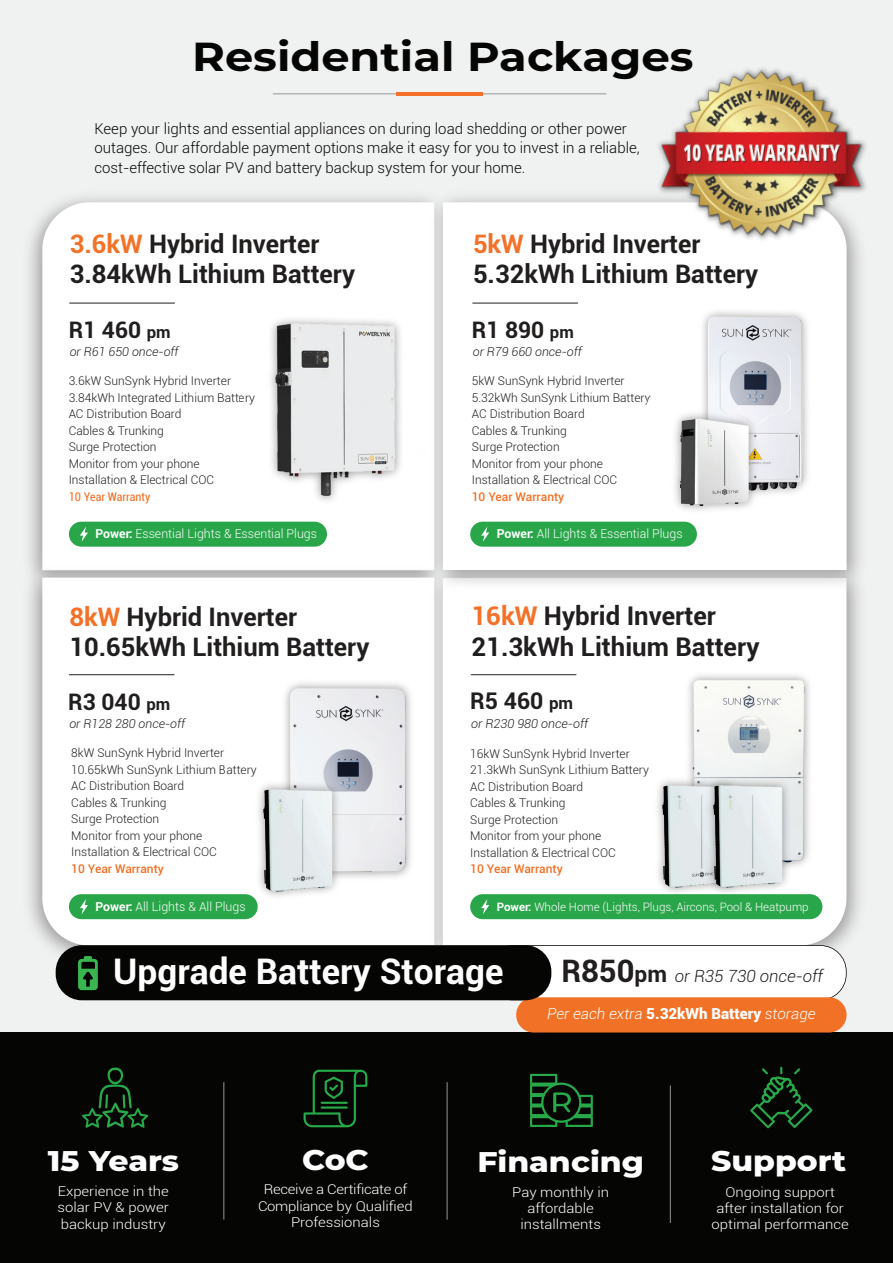
<style>
.page{position:relative;width:893px;height:1263px;background:#f0f1f1}
.page>*{position:absolute;margin:0;border:0;box-sizing:border-box;transform-origin:0 0}
.t1{font:700 40.5px "Montserrat";color:#050504;scale:1.1 1}
.t2{font:700 35.25px "Roboto";color:#fff}
.t3{font:800 28.5px "Montserrat";color:#fff;scale:1.1 1}
.t4{font:700 25.8px/30.3px "Roboto";color:#211e1e}
.t5{font:700 25.5px/30px "Roboto";color:#211e1e}
.t6{font:700 22.95px "Roboto";color:#211e1e}
.t7{font:700 22.8px "Roboto";color:#211e1e}
.t8{font:italic 300 16.8px "Roboto";color:#211e1e}
.t9{font:italic 300 15.15px "Roboto";color:#fff}
.t10{font:300 15px/19.5px "Roboto";color:#050504}
.t11{font:300 13.5px/16.2px "Roboto";color:#fff;text-align:center;scale:1.1 1}
.t12{font:300 13.5px/16.2px "Roboto";letter-spacing:-.02em;color:#fff;text-align:center;scale:1.1 1}
.t13{font:italic 300 12.45px "Roboto";color:#211e1e}
.t14{font:300 12.3px "Roboto";color:#fff}
.t15{font:italic 300 12.3px "Roboto";color:#211e1e}
.t16{font:300 12px/16.5px "Roboto";color:#211e1e}
.t17{font:500 12px "Roboto";color:#f17127}
.t18{font:condensed 12px "Roboto";color:#f17127}
.t19{font:300 11.55px "Roboto";color:#fff}
.s1{color:#f27228}
.s2{font-size:16.65px}
.s3{font-weight:700}
.s4{color:#f37128}
.s5{font-size:16.8px}
.s6{font-weight:700;font-style:normal;font-size:31.05px}
.s7{font-weight:700;font-style:normal;font-size:22.8px}
.s8{font-weight:900;font-style:normal}
</style>
<div class="page">
<div style="left:42px;top:202px;width:383px;height:357px;background:#fff"></div>
<hr style="left:70px;top:303px;width:104px;height:1px;background:#211e1e">
<img style="left:25px;top:559px;width:400px;height:413px">
<div style="left:42px;top:578px;width:383px;height:367px;background:#fff"></div>
<img style="left:425px;top:597px;width:435px;height:348px">
<div style="left:443px;top:597px;width:403px;height:348px;background:#fff"></div>
<img style="left:425px;top:193px;width:435px;height:404px">
<div style="left:443px;top:202px;width:404px;height:368px;background:#fff"></div>
<hr style="left:69px;top:674px;width:105px;height:1px;background:#211e1e">
<div style="left:271px;top:667px;width:152px;height:228px;background:#fff"></div>
<img style="left:284px;top:680px;width:126px;height:202px">
<img style="left:223px;top:767px;width:148px;height:148px">
<img style="left:236px;top:780px;width:122px;height:122px">
<hr style="left:471px;top:674px;width:105px;height:1px;background:#211e1e">
<div style="left:661px;top:660px;width:174px;height:223px;background:#fff"></div>
<img style="left:675px;top:673px;width:147px;height:89px">
<div style="left:623px;top:762px;width:51px;height:132px;background:#fff"></div>
<img style="left:636px;top:775px;width:38px;height:119px">
<img style="left:674px;top:762px;width:148px;height:141px">
<img style="left:687px;top:775px;width:122px;height:119px">
<hr style="left:473px;top:303px;width:105px;height:1px;background:#211e1e">
<div style="left:681px;top:294px;width:151px;height:221px;background:#fff"></div>
<img style="left:694px;top:307px;width:125px;height:194px">
<img style="left:647px;top:397px;width:134px;height:129px">
<img style="left:660px;top:410px;width:108px;height:103px">
<div style="left:240px;top:303px;width:193px;height:212px;background:#fff"></div>
<img style="left:253px;top:316px;width:167px;height:186px">
<div style="left:530px;top:945px;width:317px;height:52px;background:#fff"></div>
<hr style="left:273px;top:93px;width:333px;height:1px;background:#969696">
<hr style="left:396px;top:92px;width:87px;height:3px;background:#f37128">
<div style="left:0;top:1032px;width:893px;height:231px;background:#050504"></div>
<hr style="left:223px;top:1082px;width:1px;height:137px;background:#969696">
<hr style="left:447px;top:1082px;width:1px;height:137px;background:#969696">
<hr style="left:670px;top:1085px;width:1px;height:138px;background:#969696">
<img style="left:646px;top:193px;width:214px;height:61px">
<img style="left:654px;top:68px;width:212px;height:178px">
<div style="left:516px;top:997px;width:331px;height:35px;background:#f17127;border-radius:18px"></div>
<svg style="left:82px;top:1067px;width:67px;height:61px"></svg>
<svg style="left:303px;top:1070px;width:64px;height:57px"></svg>
<svg style="left:530px;top:1074px;width:63px;height:53px"></svg>
<svg style="left:750px;top:1067px;width:63px;height:61px"></svg>
<div style="left:69px;top:522px;width:258px;height:25px;background:#29a649;border-radius:12px"></div>
<svg style="left:80px;top:527px;width:8px;height:15px"></svg>
<div style="left:69px;top:894px;width:189px;height:25px;background:#29a649;border-radius:12px"></div>
<svg style="left:80px;top:899px;width:8px;height:15px"></svg>
<div style="left:470px;top:894px;width:352px;height:25px;background:#29a649;border-radius:12px"></div>
<svg style="left:481px;top:899px;width:8px;height:15px"></svg>
<div style="left:470px;top:522px;width:227px;height:25px;background:#29a649;border-radius:12px"></div>
<svg style="left:481px;top:526px;width:8px;height:16px"></svg>
<div style="left:56px;top:945px;width:495px;height:55px;background:#050504;border-radius:26px"></div>
<svg style="left:78px;top:956px;width:20px;height:34px"></svg>
<h1 class="t1" style="left:192px;top:27px;width:457px">Residential Packages</h1>
<p class="t10" style="left:95px;top:118px;width:547px">Keep your lights and essential appliances on during load shedding or other power outages. Our affordable payment options make it easy for you to invest in a reliable, cost-effective solar PV and battery backup system for your home.</p>
<h3 class="t5" style="left:70px;top:228px;width:287px"><span class="s1">3.6kW</span> Hybrid Inverter<br>3.84kWh Lithium Battery</h3>
<h3 class="t7" style="left:69px;top:314px;width:103px">R1 460 <span class="s2">pm</span></h3>
<p class="t15" style="left:70px;top:343px;width:110px">or R61 650 once-off</p>
<p class="t16" style="left:69px;top:373px;width:188px">3.6kW SunSynk Hybrid Inverter<br>3.84kWh Integrated Lithium Battery<br>AC Distribution Board<br>Cables &amp; Trunking<br>Surge Protection<br>Monitor from your phone<br>Installation &amp; Electrical COC</p>
<p class="t18" style="left:69px;top:488px;width:83px">10 Year Warranty</p>
<p class="t14" style="left:95px;top:525px;width:223px"><span class="s3">Power:</span> Essential Lights &amp; Essential Plugs</p>
<h3 class="t5" style="left:70px;top:601px;width:301px"><span class="s4">8kW</span> Hybrid Inverter<br>10.65kWh Lithium Battery</h3>
<h3 class="t7" style="left:68px;top:686px;width:104px">R3 040 <span class="s2">pm</span></h3>
<p class="t15" style="left:69px;top:715px;width:117px">or R128 280 once-off</p>
<p class="t16" style="left:71px;top:744px;width:187px">8kW SunSynk Hybrid Inverter<br>10.65kWh SunSynk Lithium Battery<br>AC Distribution Board<br>Cables &amp; Trunking<br>Surge Protection<br>Monitor from your phone<br>Installation &amp; Electrical COC</p>
<p class="t17" style="left:71px;top:860px;width:94px">10 Year Warranty</p>
<h3 class="t5" style="left:473px;top:228px;width:287px"><span class="s4">5kW</span> Hybrid Inverter<br>5.32kWh Lithium Battery</h3>
<h3 class="t7" style="left:472px;top:314px;width:104px">R1 890 <span class="s2">pm</span></h3>
<p class="t15" style="left:473px;top:343px;width:110px">or R79 660 once-off</p>
<p class="t16" style="left:472px;top:373px;width:180px">5kW SunSynk Hybrid Inverter<br>5.32kWh SunSynk Lithium Battery<br>AC Distribution Board<br>Cables &amp; Trunking<br>Surge Protection<br>Monitor from your phone<br>Installation &amp; Electrical COC</p>
<p class="t17" style="left:472px;top:488px;width:94px">10 Year Warranty</p>
<p class="t14" style="left:497px;top:525px;width:187px"><span class="s3">Power:</span> All Lights &amp; Essential Plugs</p>
<h3 class="t4" style="left:471px;top:600px;width:290px"><span class="s4">16kW</span> Hybrid Inverter<br>21.3kWh Lithium Battery</h3>
<h3 class="t6" style="left:470px;top:684px;width:105px">R5 460 <span class="s5">pm</span></h3>
<p class="t13" style="left:471px;top:715px;width:118px">or R230 980 once-off</p>
<p class="t16" style="left:470px;top:745px;width:180px">16kW SunSynk Hybrid Inverter<br>21.3kWh SunSynk Lithium Battery<br>AC Distribution Board<br>Cables &amp; Trunking<br>Surge Protection<br>Monitor from your phone<br>Installation &amp; Electrical COC</p>
<p class="t17" style="left:470px;top:861px;width:94px">10 Year Warranty</p>
<p class="t14" style="left:95px;top:898px;width:152px"><span class="s3">Power:</span> All Lights &amp; All Plugs</p>
<p class="t19" style="left:497px;top:899px;width:314px"><span class="s3">Power:</span> Whole Home (Lights, Plugs, Aircons, Pool &amp; Heatpump</p>
<h2 class="t2" style="left:113px;top:946px;width:392px">Upgrade Battery Storage</h2>
<h3 class="t8" style="left:561px;top:964px;width:263px"><span class="s6">R850</span><span class="s7">pm</span> or R35 730 once-off</h3>
<p class="t9" style="left:547px;top:1003px;width:270px">Per each extra <span class="s8">5.32kWh Battery</span> storage</p>
<h3 class="t3" style="left:48px;top:1140px;width:121px">15 Years</h3>
<p class="t11" style="left:58px;top:1183px;width:103px;text-align:justify">Experience in the solar PV &amp; power backup industry</p>
<h3 class="t3" style="left:478px;top:1141px;width:153px">Financing</h3>
<p class="t11" style="left:512px;top:1183px;width:90px">Pay monthly in affordable installments</p>
<p class="t11" style="left:712px;top:1183px;width:126px">Ongoing support after installation for optimal performance</p>
<h3 class="t3" style="left:302px;top:1139px;width:62px">CoC</h3>
<h3 class="t3" style="left:711px;top:1140px;width:124px">Support</h3>
<p class="t12" style="left:258px;top:1181px;width:142px">Receive a Certificate of<br>Compliance by Qualified<br>Professionals</p>
</div>
